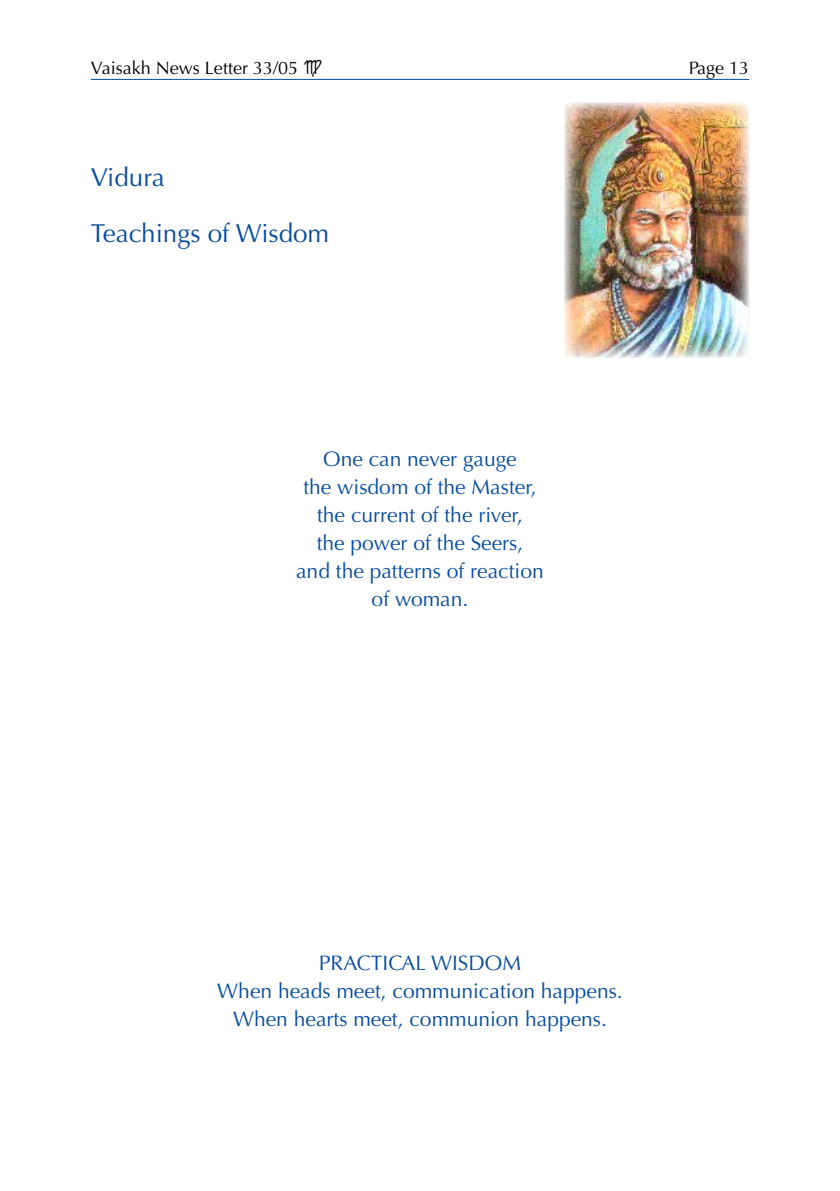
<style>
.page{position:relative;width:840px;height:1191px;background:#fff}
.page>*{position:absolute;margin:0;border:0;box-sizing:border-box;transform-origin:0 0}
.t1{font:26px/56px "Optima";color:#084da1}
.t2{font:21px/28px "Optima";color:#084da1;text-align:center}
.t3{font:18px "Optima";color:#000}
.s1{font-family:"Glyphs"}
</style>
<div class="page">
<hr style="left:91px;top:79px;width:657px;height:1px;background:#084da1">
<img style="left:564px;top:102px;width:184px;height:255px">
<p class="t3" style="left:91px;top:57px;width:233px">Vaisakh News Letter 33/05 <span class="s1">6</span></p>
<p class="t3" style="left:688px;top:57px;width:62px">Page 13</p>
<p class="t1" style="left:91px;top:149px;width:240px">Vidura<br>Teachings of Wisdom</p>
<p class="t2" style="left:296px;top:445px;width:249px">One can never gauge<br>the wisdom of the Master, the current of the river,<br>the power of the Seers,<br>and the patterns of reaction of woman.</p>
<p class="t2" style="left:217px;top:949px;width:406px">PRACTICAL WISDOM<br>When heads meet, communication happens.<br>When hearts meet, communion happens.</p>
</div>
